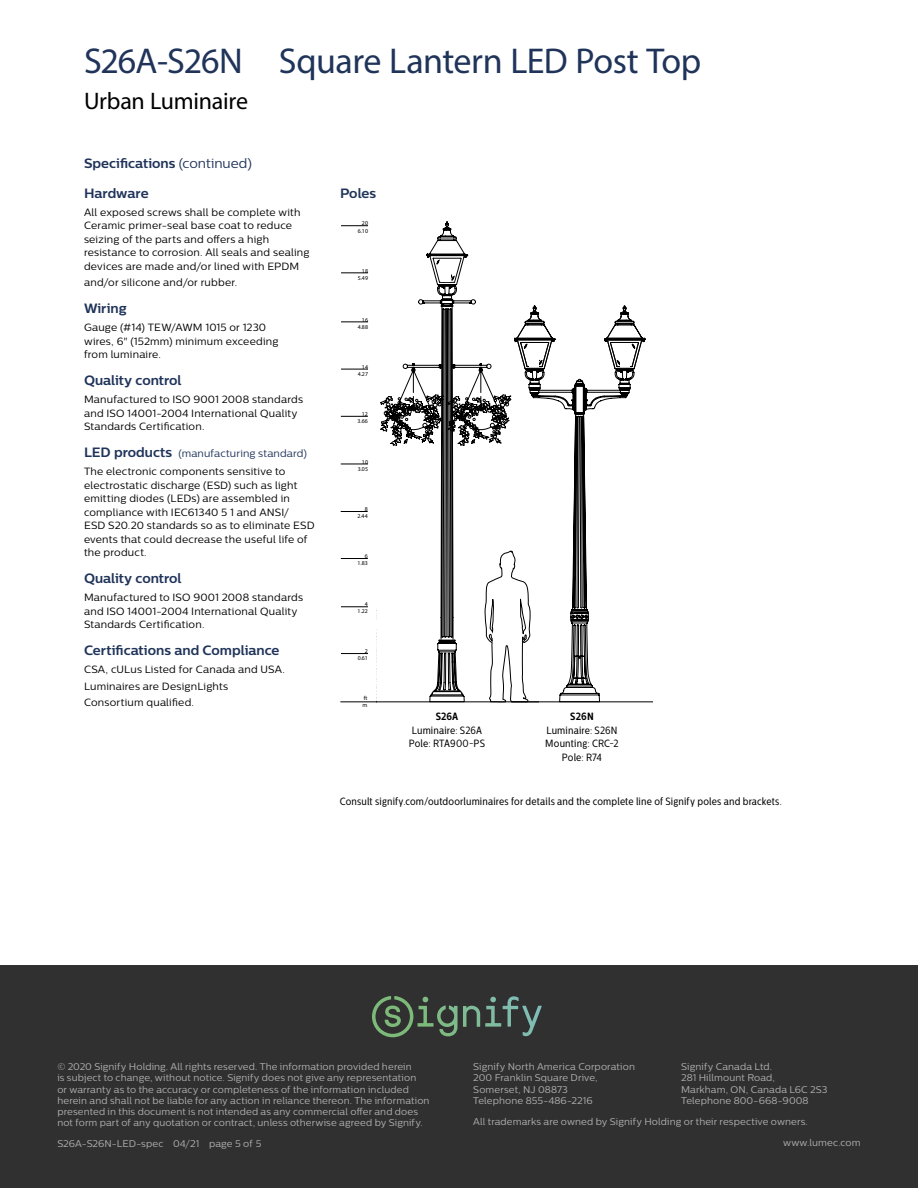
<style>
.page{position:relative;width:918px;height:1188px;background:#fff}
.page>*{position:absolute;margin:0;border:0;box-sizing:border-box;transform-origin:0 0}
.t1{font:36px "Myriad Pro";letter-spacing:-.015em;color:#20345a}
.t2{font:24px "Myriad Pro";letter-spacing:-.01em;color:#000}
.t3{font:700 13.5px "Centrale Sans";color:#20345a}
.t4{font:10.5px/13.5px "Centrale Sans";letter-spacing:.02em;color:#000}
.t5{font:10.5px/13.5px "Centrale Sans Cnd";letter-spacing:.015em;color:#000;text-align:center}
.t6{font:700 10.5px "Centrale Sans Cnd";letter-spacing:.01em;color:#000}
.t7{font:9.75px/11.2px "Centrale Sans";letter-spacing:.01em;color:#afafaf}
.t8{font:700 8.7px/9.9px "Arial";color:#000;text-align:center;scale:.9 1}
.t9{font:5.85px/7.1px "The Sans Light Caps";color:#000;text-align:right}
.t10{font:300 5.85px/7.1px "The Sans";color:#000}
.s1{font-weight:400}
.s2{font-weight:700;font-size:13.5px;color:#20345a}
.s3{color:#20345a}
</style>
<div class="page">
<div style="left:0;top:965px;width:918px;height:223px;background:#303030"></div>
<svg style="left:372px;top:996px;width:167px;height:41px"></svg>
<svg style="left:341px;top:558px;width:27px;height:1px"></svg>
<svg style="left:341px;top:369px;width:27px;height:1px"></svg>
<svg style="left:341px;top:273px;width:27px;height:1px"></svg>
<svg style="left:341px;top:653px;width:27px;height:1px"></svg>
<svg style="left:341px;top:464px;width:27px;height:1px"></svg>
<svg style="left:341px;top:416px;width:27px;height:1px"></svg>
<svg style="left:341px;top:607px;width:27px;height:1px"></svg>
<svg style="left:341px;top:511px;width:27px;height:1px"></svg>
<svg style="left:341px;top:322px;width:27px;height:1px"></svg>
<svg style="left:341px;top:225px;width:27px;height:1px"></svg>
<hr style="left:341px;top:702px;width:35px;height:1px;background:#000">
<svg style="left:376px;top:221px;width:276px;height:482px"></svg>
<div style="left:620px;top:348px;width:10px;height:18px;background:#fff"></div>
<div style="left:529px;top:348px;width:10px;height:18px;background:#fff"></div>
<div style="left:630px;top:448px;width:45px;height:30px;background:#fff"></div>
<h1 class="t1" style="left:84px;top:39px;width:619px">S26A-S26N Square Lantern LED Post Top</h1>
<h2 class="t2" style="left:84px;top:86px;width:166px">Urban Luminaire</h2>
<p class="t3" style="left:84px;top:155px;width:170px">Specifications <span class="s1">(continued)</span></p>
<p class="t3" style="left:84px;top:185px;width:66px">Hardware</p>
<p class="t4" style="left:84px;top:205px;width:227px">All exposed screws shall be complete with Ceramic primer‑seal base coat to reduce seizing of the parts and offers a high resistance to corrosion. All seals and sealing devices are made and/or lined with EPDM</p>
<p class="t4" style="left:84px;top:276px;width:155px">and/or silicone and/or rubber.</p>
<p class="t3" style="left:84px;top:300px;width:44px">Wiring</p>
<p class="t4" style="left:84px;top:321px;width:196px">Gauge (#14) TEW/AWM 1015 or 1230 wires, 6" (152mm) minimum exceeding from luminaire.</p>
<p class="t3" style="left:84px;top:372px;width:99px">Quality control</p>
<p class="t4" style="left:84px;top:393px;width:221px">Manufactured to ISO 9001 2008 standards and ISO 14001‑2004 International Quality<br>Standards Certification.</p>
<p class="t4" style="left:84px;top:444px;width:225px;line-height:18px"><span class="s2">LED products</span> <span class="s3">(manufacturing standard)<br></span>The electronic components sensitive to</p>
<p class="t4" style="left:84px;top:478px;width:232px">electrostatic discharge (ESD) such as light emitting diodes (LEDs) are assembled in compliance with IEC61340 5 1 and ANSI/<br>ESD S20.20 standards so as to eliminate ESD events that could decrease the useful life of the product.</p>
<p class="t3" style="left:84px;top:570px;width:99px">Quality control</p>
<p class="t4" style="left:84px;top:591px;width:221px">Manufactured to ISO 9001 2008 standards and ISO 14001‑2004 International Quality<br>Standards Certification.</p>
<p class="t3" style="left:84px;top:642px;width:197px">Certifications and Compliance</p>
<p class="t4" style="left:84px;top:661px;width:203px;line-height:16.5px">CSA, cULus Listed for Canada and USA.<br>Luminaires are DesignLights<br>Consortium qualified.</p>
<p class="t3" style="left:340px;top:185px;width:38px">Poles</p>
<p class="t9" style="left:358px;top:220px;width:12px">20<br>6.10</p>
<p class="t9" style="left:358px;top:267px;width:12px">18<br>5.49</p>
<p class="t9" style="left:358px;top:316px;width:12px">16<br>4.88</p>
<p class="t9" style="left:358px;top:364px;width:12px">14<br>4.27</p>
<p class="t9" style="left:358px;top:411px;width:12px">12<br>3.66</p>
<p class="t9" style="left:358px;top:458px;width:12px">10<br>3.05</p>
<p class="t9" style="left:357px;top:505px;width:12px">8<br>2.44</p>
<p class="t9" style="left:358px;top:552px;width:12px">6<br>1.83</p>
<p class="t9" style="left:358px;top:601px;width:12px">4<br>1.22</p>
<p class="t9" style="left:358px;top:648px;width:12px">2<br>0.61</p>
<p class="t10" style="left:363px;top:694px;width:6px">ft m</p>
<p class="t6" style="left:436px;top:710px;width:24px">S26A</p>
<p class="t6" style="left:570px;top:710px;width:25px">S26N</p>
<p class="t5" style="left:412px;top:724px;width:72px">Luminaire: S26A</p>
<p class="t5" style="left:546px;top:724px;width:73px">Luminaire: S26N</p>
<p class="t5" style="left:409px;top:737px;width:78px">Pole: RTA900-PS</p>
<p class="t5" style="left:545px;top:737px;width:75px">Mounting: CRC-2<br>Pole: R74</p>
<p class="t8" style="left:427px;top:724px;width:51px;text-align:left">S26A-RACE<br>RTA900-PS</p>
<p class="t8" style="left:556px;top:724px;width:37px">L21A-SE<br>RA61</p>
<p class="t8" style="left:537px;top:724px;width:70px">L20-RR<br>APR4-LBC3-SA1</p>
<p class="t8" style="left:450px;top:729px;width:28px">CRC-2<br>R74</p>
<p class="t8" style="left:571px;top:729px;width:28px">CRC-2<br>R74</p>
<p class="t5" style="left:340px;top:794px;width:444px">Consult signify.com/outdoorluminaires for details and the complete line of Signify poles and brackets.</p>
<p class="t7" style="left:57px;top:1061px;width:374px">© 2020 Signify Holding. All rights reserved. The information provided herein<br>is subject to change, without notice. Signify does not give any representation<br>or warranty as to the accuracy or completeness of the information included herein and shall not be liable for any action in reliance thereon. The information presented in this document is not intended as any commercial offer and does not form part of any quotation or contract, unless otherwise agreed by Signify.</p>
<p class="t7" style="left:57px;top:1138px;width:206px">S26A-S26N-LED-spec 04/21 page 5 of 5</p>
<p class="t7" style="left:473px;top:1061px;width:163px">Signify North America Corporation<br>200 Franklin Square Drive,<br>Somerset, NJ 08873<br>Telephone 855-486-2216</p>
<p class="t7" style="left:681px;top:1061px;width:148px">Signify Canada Ltd.<br>281 Hillmount Road,<br>Markham, ON, Canada L6C 2S3<br>Telephone 800-668-9008</p>
<p class="t7" style="left:783px;top:1111px;width:79px;line-height:21px;text-indent:-310px">All trademarks are owned by Signify Holding or their respective owners. www.lumec.com</p>
</div>
